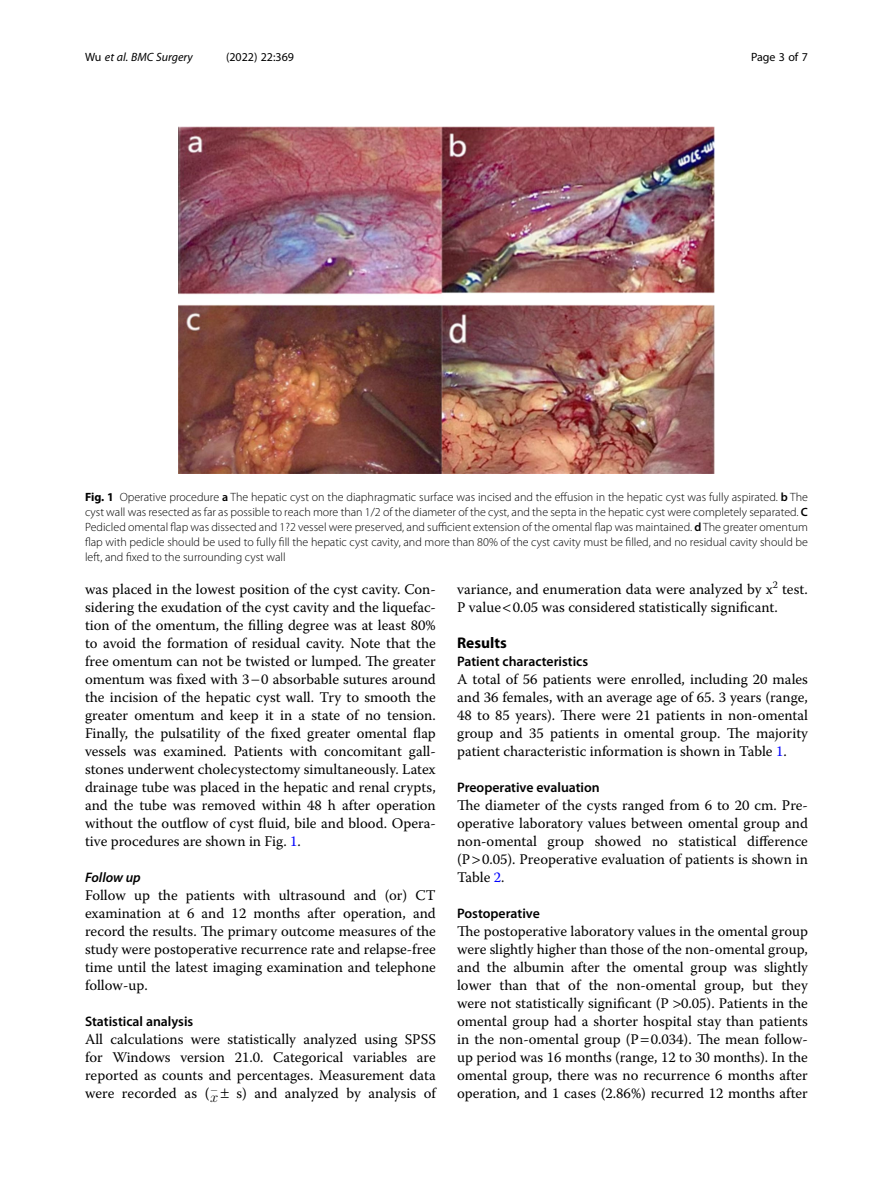
<style>
.page{position:relative;width:893px;height:1191px;background:#fff}
.page>*{position:absolute;margin:0;border:0;box-sizing:border-box;transform-origin:0 0}
.Head_1{font:700 15.45px "Myriad Pro";color:#000}
.t1{font:14.85px "CMMI12";color:#000}
.Body_Text{font:14.7px/18px "Warnock Pro";color:#000;text-align:justify}
.Head_2{font:600 13.8px "Myriad Pro";color:#000}
.Head_2_After_1{font:600 13.8px "Myriad Pro";color:#000}
.Head_3{font:italic 600 13.8px "Myriad Pro";color:#000}
.Figure_Caption{font:300 12px/15px "Myriad Pro";color:#000;text-align:justify}
.t2{font:12px "Myriad Pro";color:#000}
.t3{font:italic 12px "Myriad Pro";color:#000}
.t4{font:10.35px "CMSY10";color:#000}
.s1{font-style:normal}
.s2{font-weight:700}
.s3{font-weight:600}
.s4{color:#00f}
</style>
<div class="page">
<img style="left:178px;top:126px;width:536px;height:348px">
<p class="t3" style="left:85px;top:50px;width:109px"><span class="s1">Wu</span> et al. BMC Surgery</p>
<p class="t2" style="left:226px;top:50px;width:70px">(2022) 22:369</p>
<p class="t2" style="left:751px;top:50px;width:58px">Page 3 of 7</p>
<p class="Figure_Caption" style="left:85px;top:489px;width:724px"><span class="s2">Fig. 1</span> Operative procedure <span class="s3">a</span> The hepatic cyst on the diaphragmatic surface was incised and the effusion in the hepatic cyst was fully aspirated. <span class="s3">b</span> The cyst wall was resected as far as possible to reach more than 1/2 of the diameter of the cyst, and the septa in the hepatic cyst were completely separated. <span class="s3">C </span>Pedicled omental flap was dissected and 1?2 vessel were preserved, and sufficient extension of the omental flap was maintained. <span class="s3">d</span> The greater omentum flap with pedicle should be used to fully fill the hepatic cyst cavity, and more than 80% of the cyst cavity must be filled, and no residual cavity should be left, and fixed to the surrounding cyst wall</p>
<p class="Body_Text" style="left:85px;top:580px;width:352px">was placed in the lowest position of the cyst cavity. Con&shy;sidering the exudation of the cyst cavity and the liquefac&shy;tion of the omentum, the filling degree was at least 80% to avoid the formation of residual cavity. Note that the free omentum can not be twisted or lumped. The greater omentum was fixed with 3−0 absorbable sutures around the incision of the hepatic cyst wall. Try to smooth the greater omentum and keep it in a state of no tension.<br>Finally, the pulsatility of the fixed greater omental flap vessels was examined. Patients with concomitant gall&shy;stones underwent cholecystectomy simultaneously. Latex drainage tube was placed in the hepatic and renal crypts, and the tube was removed within 48 h after operation without the outflow of cyst fluid, bile and blood. Opera&shy;tive procedures are shown in Fig. <span class="s4">1</span>.</p>
<p class="Head_3" style="left:85px;top:869px;width:57px">Follow up</p>
<p class="Body_Text" style="left:85px;top:886px;width:352px">Follow up the patients with ultrasound and (or) CT examination at 6 and 12 months after operation, and record the results. The primary outcome measures of the study were postoperative recurrence rate and relapse-free time until the latest imaging examination and telephone follow-up.</p>
<p class="Head_2" style="left:85px;top:1013px;width:110px">Statistical analysis</p>
<p class="Body_Text" style="left:85px;top:1030px;width:352px">All calculations were statistically analyzed using SPSS for Windows version 21.0. Categorical variables are reported as counts and percentages. Measurement data were recorded as (</p>
<p class="t4" style="left:210px;top:1083px;width:10px">−</p>
<p class="t1" style="left:210px;top:1091px;width:10px">x</p>
<p class="Body_Text" style="left:236px;top:1084px;width:201px">s) and analyzed by analysis of</p>
<p class="Body_Text" style="left:457px;top:580px;width:352px">variance, and enumeration data were analyzed by x<sup>2</sup> test.<br>P value 0.05 was considered statistically significant.</p>
<p class="Head_1" style="left:457px;top:633px;width:51px">Results</p>
<p class="Head_2_After_1" style="left:457px;top:653px;width:133px">Patient characteristics</p>
<p class="Body_Text" style="left:457px;top:670px;width:352px">A total of 56 patients were enrolled, including 20 males and 36 females, with an average age of 65. 3 years (range, 48 to 85 years). There were 21 patients in non-omental group and 35 patients in omental group. The majority patient characteristic information is shown in Table <span class="s4">1</span>.</p>
<p class="Head_2" style="left:457px;top:779px;width:144px">Preoperative evaluation</p>
<p class="Body_Text" style="left:457px;top:796px;width:352px">The diameter of the cysts ranged from 6 to 20 cm. Pre&shy;operative laboratory values between omental group and non-omental group showed no statistical difference (P 0.05). Preoperative evaluation of patients is shown in Table <span class="s4">2</span>.</p>
<p class="Head_2" style="left:457px;top:905px;width:84px">Postoperative</p>
<p class="Body_Text" style="left:457px;top:922px;width:352px">The postoperative laboratory values in the omental group were slightly higher than those of the non-omental group, and the albumin after the omental group was slightly lower than that of the non-omental group, but they were not statistically significant (P 0.05). Patients in the omental group had a shorter hospital stay than patients in the non-omental group (P 0.034). The mean follow&shy;up period was 16 months (range, 12 to 30 months). In the omental group, there was no recurrence 6 months after operation, and 1 cases (2.86%) recurred 12 months after</p>
</div>
